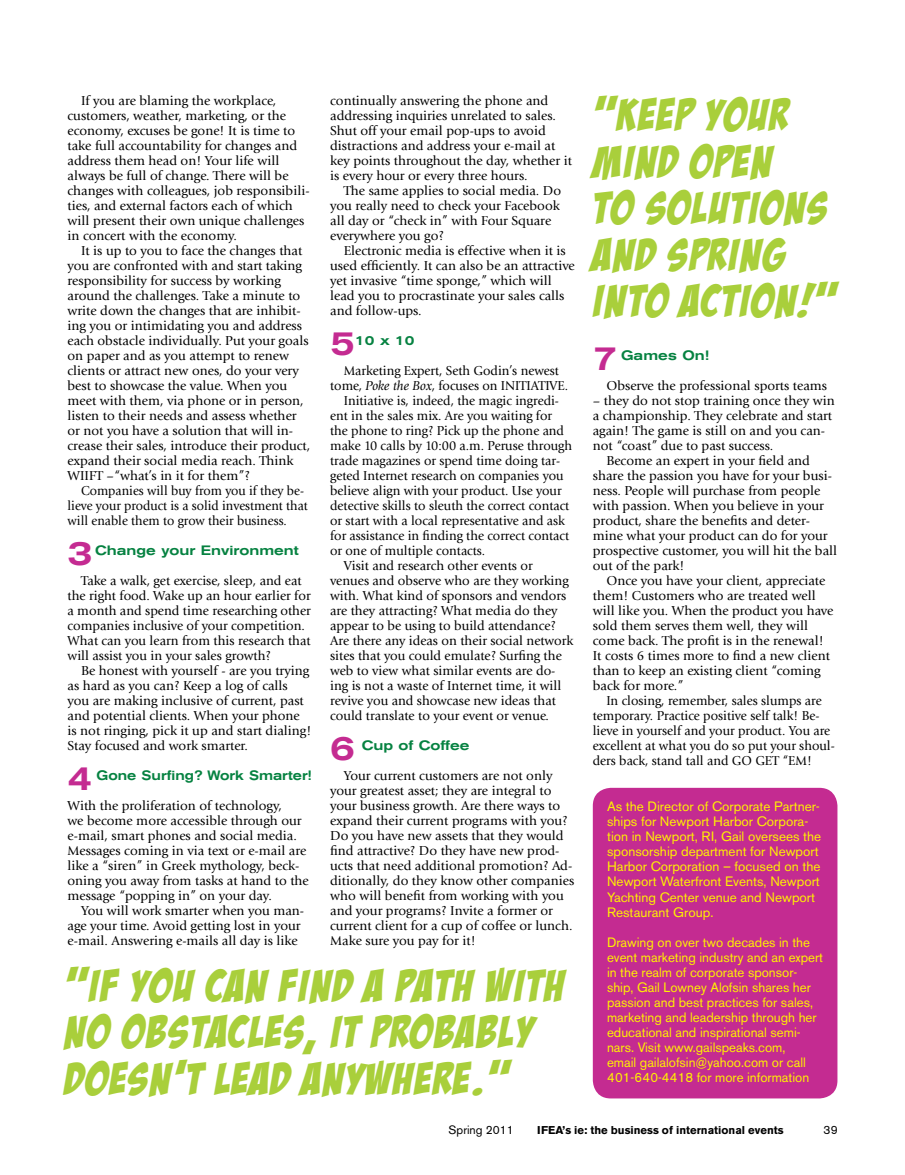
<style>
.page{position:relative;width:905px;height:1175px;background:#fff}
.page>*{position:absolute;margin:0;border:0;box-sizing:border-box;transform-origin:0 0}
.t1{font:45px/46.5px "Bada Boom BB";letter-spacing:.05em;color:#a9cf3b}
.t2{font:500 expanded 34.8px "Akzidenz Grotesk BE";color:#c42b91;scale:.96 1}
.t3{font:13.5px/15px "Giovanni";color:#000}
.t4{font:13.5px "Giovanni";color:#000;scale:.96 1}
.t5{font:13.5px/15px "Akzidenz Grotesk BE";color:#fff200}
.t6{font:13.5px/15px "Giovanni";color:#000;scale:.94 1}
.t7{font:500 expanded 13.5px "Akzidenz Grotesk BE";color:#068241;scale:.96 1}
.t8{font:500 expanded 13.5px "Akzidenz Grotesk BE";color:#068241;scale:.91 1}
.t9{font:12px "Akzidenz Grotesk BE";color:#000}
.t10{font:700 11.25px "Akzidenz Grotesk BE";color:#000}
.s1{font-style:italic}
</style>
<div class="page">
<div style="left:592px;top:788px;width:245px;height:310px;background:#c42b91;border-radius:18px"></div>
<p class="t3" style="left:68px;top:93px;width:243px;text-indent:14px">If you are blaming the workplace, customers, weather, marketing, or the economy, excuses be gone! It is time to take full accountability for changes and address them head on! Your life will always be full of change. There will be changes with colleagues, job responsibili&shy;ties, and external factors each of which will present their own unique challenges in concert with the economy.</p>
<p class="t3" style="left:68px;top:243px;width:244px;text-indent:14px">It is up to you to face the changes that you are confronted with and start taking responsibility for success by working around the challenges. Take a minute to write down the changes that are inhibit&shy;ing you or intimidating you and address each obstacle individually. Put your goals on paper and as you attempt to renew clients or attract new ones, do your very best to showcase the value. When you meet with them, via phone or in person, listen to their needs and assess whether or not you have a solution that will in&shy;crease their sales, introduce their product, expand their social media reach. Think WIIFT –“what’s in it for them”?</p>
<p class="t6" style="left:68px;top:483px;width:257px;text-indent:14px">Companies will buy from you if they be&shy;lieve your product is a solid investment that will enable them to grow their business.</p>
<h2 class="t2" style="left:68px;top:533px;width:28px">3</h2>
<p class="t7" style="left:95px;top:542px;width:213px">Change your Environment</p>
<p class="t3" style="left:68px;top:573px;width:245px;text-indent:14px">Take a walk, get exercise, sleep, and eat the right food. Wake up an hour earlier for a month and spend time researching other companies inclusive of your competition.<br>What can you learn from this research that will assist you in your sales growth?</p>
<p class="t3" style="left:68px;top:663px;width:245px;text-indent:14px">Be honest with yourself - are you trying as hard as you can? Keep a log of calls you are making inclusive of current, past and potential clients. When your phone is not ringing, pick it up and start dialing!<br>Stay focused and work smarter.</p>
<h2 class="t2" style="left:68px;top:758px;width:28px">4</h2>
<p class="t8" style="left:97px;top:767px;width:238px">Gone Surfing? Work Smarter!</p>
<p class="t3" style="left:68px;top:798px;width:243px">With the proliferation of technology,<br>we become more accessible through our e-mail, smart phones and social media.<br>Messages coming in via text or e-mail are like a “siren” in Greek mythology, beck&shy;oning you away from tasks at hand to the message “popping in” on your day.</p>
<p class="t3" style="left:68px;top:903px;width:238px;text-indent:14px">You will work smarter when you man&shy;age your time. Avoid getting lost in your e-mail. Answering e-mails all day is like</p>
<h1 class="t1" style="left:65px;top:962px;width:500px">“IF YOU CAN FIND A PATH WITH<br>NO OBSTACLES, IT PROBABLY<br>DOESN’T LEAD ANYWHERE.”</h1>
<p class="t3" style="left:330px;top:93px;width:243px">continually answering the phone and addressing inquiries unrelated to sales.<br>Shut off your email pop-ups to avoid distractions and address your e-mail at key points throughout the day, whether it is every hour or every three hours.</p>
<p class="t3" style="left:330px;top:183px;width:232px;text-indent:14px">The same applies to social media. Do you really need to check your Facebook all day or “check in” with Four Square everywhere you go?</p>
<p class="t3" style="left:330px;top:243px;width:246px;text-indent:14px">Electronic media is effective when it is used efficiently. It can also be an attractive yet invasive “time sponge,” which will lead you to procrastinate your sales calls and follow-ups.</p>
<h2 class="t2" style="left:330px;top:323px;width:28px">5</h2>
<p class="t7" style="left:355px;top:332px;width:63px">10 x 10</p>
<p class="t4" style="left:344px;top:363px;width:226px">Marketing Expert, Seth Godin’s newest</p>
<p class="t4" style="left:330px;top:378px;width:249px">tome, <span class="s1">Poke the Box</span>, focuses on INITIATIVE.</p>
<p class="t4" style="left:344px;top:393px;width:226px">Initiative is, indeed, the magic ingredi-</p>
<p class="t4" style="left:330px;top:408px;width:232px">ent in the sales mix. Are you waiting for</p>
<p class="t4" style="left:330px;top:423px;width:245px">the phone to ring? Pick up the phone and</p>
<p class="t4" style="left:330px;top:438px;width:254px">make 10 calls by 10:00 a.m. Peruse through</p>
<p class="t4" style="left:330px;top:453px;width:241px">trade magazines or spend time doing tar-</p>
<p class="t4" style="left:330px;top:468px;width:245px">geted Internet research on companies you</p>
<p class="t4" style="left:330px;top:483px;width:242px">believe align with your product. Use your</p>
<p class="t4" style="left:330px;top:498px;width:251px">detective skills to sleuth the correct contact</p>
<p class="t4" style="left:330px;top:513px;width:246px">or start with a local representative and ask</p>
<p class="t4" style="left:330px;top:528px;width:250px">for assistance in finding the correct contact</p>
<p class="t4" style="left:330px;top:543px;width:163px">or one of multiple contacts.</p>
<p class="t3" style="left:344px;top:558px;width:190px">Visit and research other events or</p>
<p class="t3" style="left:330px;top:573px;width:240px">venues and observe who are they working</p>
<p class="t3" style="left:330px;top:588px;width:237px">with. What kind of sponsors and vendors</p>
<p class="t3" style="left:330px;top:603px;width:229px">are they attracting? What media do they</p>
<p class="t3" style="left:330px;top:618px;width:227px">appear to be using to build attendance?</p>
<p class="t3" style="left:330px;top:633px;width:245px">Are there any ideas on their social network</p>
<p class="t3" style="left:330px;top:648px;width:233px">sites that you could emulate? Surfing the</p>
<p class="t3" style="left:330px;top:663px;width:227px">web to view what similar events are do-</p>
<p class="t3" style="left:330px;top:678px;width:233px">ing is not a waste of Internet time, it will</p>
<p class="t3" style="left:330px;top:693px;width:227px">revive you and showcase new ideas that</p>
<p class="t3" style="left:330px;top:708px;width:220px">could translate to your event or venue.</p>
<h2 class="t2" style="left:330px;top:728px;width:28px">6</h2>
<p class="t7" style="left:362px;top:737px;width:114px">Cup of Coffee</p>
<p class="t3" style="left:330px;top:768px;width:245px;text-indent:14px">Your current customers are not only your greatest asset; they are integral to your business growth. Are there ways to expand their current programs with you?<br>Do you have new assets that they would find attractive? Do they have new prod&shy;ucts that need additional promotion? Ad&shy;ditionally, do they know other companies who will benefit from working with you and your programs? Invite a former or current client for a cup of coffee or lunch.<br>Make sure you pay for it!</p>
<h1 class="t1" style="left:593px;top:92px;width:244px">“KEEP YOUR<br>MIND OPEN<br>TO SOLUTIONS<br>AND SPRING<br>INTO ACTION!”</h1>
<h2 class="t2" style="left:592px;top:338px;width:28px">7</h2>
<p class="t7" style="left:621px;top:347px;width:93px">Games On!</p>
<p class="t3" style="left:606px;top:378px;width:222px">Observe the professional sports teams</p>
<p class="t3" style="left:592px;top:393px;width:243px">– they do not stop training once they win</p>
<p class="t3" style="left:592px;top:408px;width:241px">a championship. They celebrate and start</p>
<p class="t3" style="left:592px;top:423px;width:234px">again! The game is still on and you can-</p>
<p class="t3" style="left:592px;top:438px;width:182px">not “coast” due to past success.</p>
<p class="t3" style="left:606px;top:453px;width:205px">Become an expert in your field and</p>
<p class="t3" style="left:592px;top:468px;width:240px">share the passion you have for your busi-</p>
<p class="t3" style="left:592px;top:483px;width:229px">ness. People will purchase from people</p>
<p class="t3" style="left:592px;top:498px;width:232px">with passion. When you believe in your</p>
<p class="t3" style="left:592px;top:513px;width:219px">product, share the benefits and deter-</p>
<p class="t3" style="left:592px;top:528px;width:236px">mine what your product can do for your</p>
<p class="t3" style="left:592px;top:543px;width:246px">prospective customer, you will hit the ball</p>
<p class="t3" style="left:592px;top:558px;width:93px">out of the park!</p>
<p class="t3" style="left:606px;top:573px;width:220px">Once you have your client, appreciate</p>
<p class="t3" style="left:592px;top:588px;width:224px">them! Customers who are treated well</p>
<p class="t3" style="left:592px;top:603px;width:242px">will like you. When the product you have</p>
<p class="t3" style="left:592px;top:618px;width:217px">sold them serves them well, they will</p>
<p class="t3" style="left:592px;top:633px;width:232px">come back. The profit is in the renewal!</p>
<p class="t3" style="left:592px;top:648px;width:238px">It costs 6 times more to find a new client</p>
<p class="t3" style="left:592px;top:663px;width:229px">than to keep an existing client “coming</p>
<p class="t3" style="left:592px;top:678px;width:92px">back for more.”</p>
<p class="t4" style="left:606px;top:693px;width:226px">In closing, remember, sales slumps are</p>
<p class="t4" style="left:592px;top:708px;width:237px">temporary. Practice positive self talk! Be-</p>
<p class="t4" style="left:592px;top:723px;width:249px">lieve in yourself and your product. You are</p>
<p class="t4" style="left:592px;top:738px;width:253px">excellent at what you do so put your shoul-</p>
<p class="t4" style="left:592px;top:753px;width:229px">ders back, stand tall and GO GET “EM!</p>
<p class="t5" style="left:607px;top:799px;width:216px">As the Director of Corporate Partner&shy;ships for Newport Harbor Corpora&shy;tion in Newport, RI, Gail oversees the sponsorship department for Newport Harbor Corporation – focused on the Newport Waterfront Events, Newport Yachting Center venue and Newport Restaurant Group.</p>
<p class="t5" style="left:607px;top:934px;width:218px">Drawing on over two decades in the event marketing industry and an expert in the realm of corporate sponsor&shy;ship, Gail Lowney Alofsin shares her passion and best practices for sales, marketing and leadership through her educational and inspirational semi&shy;nars. Visit www.gailspeaks.com,<br>email gailalofsin@yahoo.com or call 401-640-4418 for more information</p>
<p class="t9" style="left:448px;top:1123px;width:67px">Spring 2011</p>
<p class="t10" style="left:537px;top:1124px;width:248px">IFEA’s ie: the business of international events</p>
<p class="t9" style="left:823px;top:1123px;width:14px">39</p>
</div>
